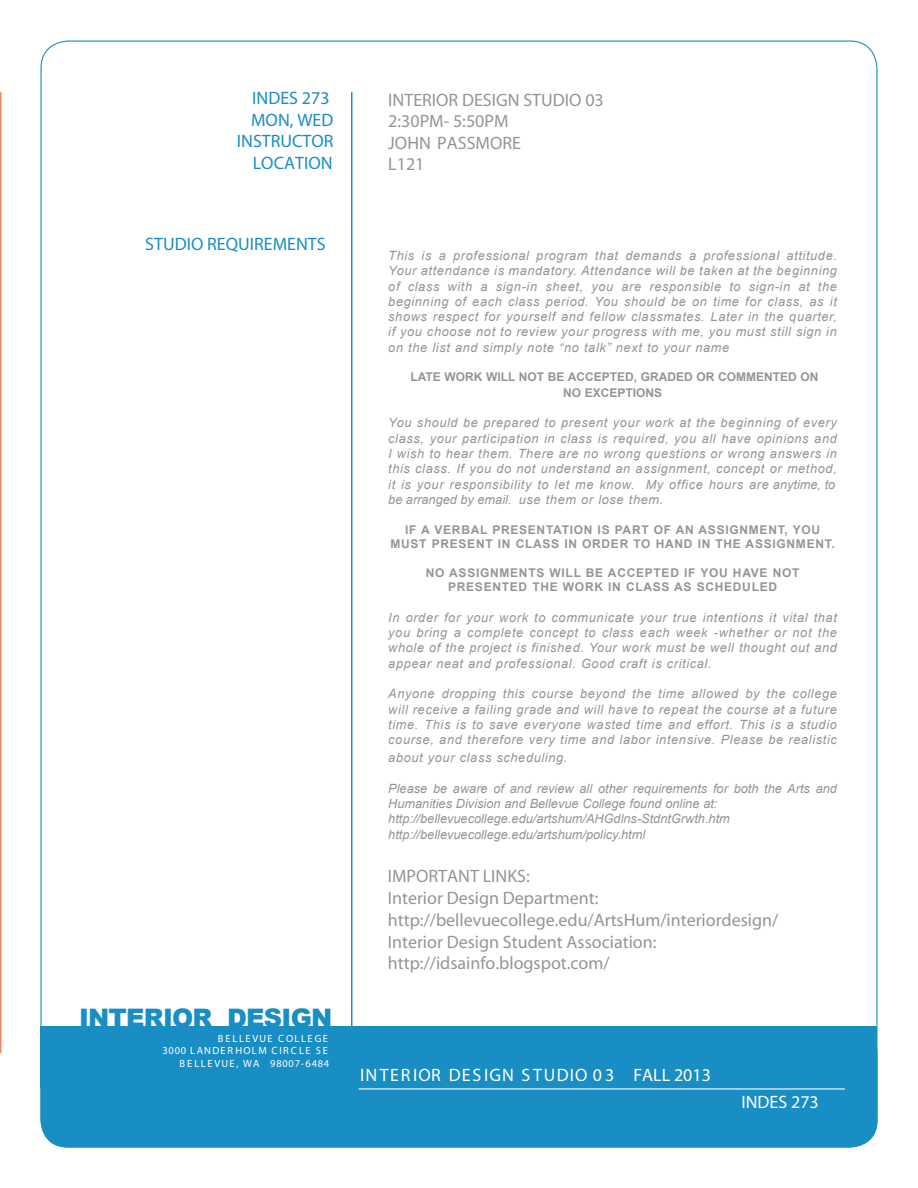
<style>
.page{position:relative;width:918px;height:1188px;background:#fff}
.page>*{position:absolute;margin:0;border:0;box-sizing:border-box;transform-origin:0 0}
.t1{font:900 25.5px "Arial";letter-spacing:-.03em;color:#198ec4}
.t2{font:18px/21.8px "Myriad";color:#939598}
.t3{font:18px/21.6px "Myriad";color:#198ec4;text-align:right}
.t4{font:18px "Myriad";letter-spacing:.055em;color:#fff}
.t5{font:18px "Myriad";color:#fff}
.t6{font:italic 12.75px/15.3px "Arial";letter-spacing:.05em;color:#939598;text-align:justify}
.t7{font:italic 12.75px/15.3px "Arial";color:#939598}
.t8{font:700 12px/14.4px "Arial";letter-spacing:.06em;color:#939598;text-align:center}
.t9{font:700 12px/15.3px "Arial";color:#939598;text-align:center}
.t10{font:10.5px/12.6px "Myriad";letter-spacing:.145em;color:#fff;text-align:right}
</style>
<div class="page">
<div style="left:40px;top:1026px;width:838px;height:122px;background:#198ec4;border-radius:27px"></div>
<div style="left:40px;top:1026px;width:838px;height:61px;background:#198ec4"></div>
<hr style="left:351px;top:92px;width:1px;height:961px;background:#198ec4">
<hr style="left:359px;top:1088px;width:486px;height:2px;background:#fff">
<hr style="left:0;top:92px;width:2px;height:961px;background:#ec8960">
<h2 class="t3" style="left:237px;top:88px;width:98px">INDES 273<br>MON, WED<br>INSTRUCTOR<br>LOCATION</h2>
<h2 class="t3" style="left:145px;top:234px;width:182px">STUDIO REQUIREMENTS</h2>
<h1 class="t1" style="left:79px;top:999px;width:255px">INTERIOR DESIGN</h1>
<p class="t10" style="left:162px;top:1032px;width:168px">BELLEVUE COLLEGE<br>3000 LANDERHOLM CIRCLE SE<br>BELLEVUE, WA 98007-6484</p>
<h2 class="t2" style="left:388px;top:90px;width:217px">INTERIOR DESIGN STUDIO 03<br>2:30PM- 5:50PM<br>JOHN PASSMORE<br>L121</h2>
<p class="t6" style="left:388px;top:248px;width:450px">This is a professional program that demands a professional attitude.<br>Your attendance is mandatory. Attendance will be taken at the beginning of class with a sign-in sheet, you are responsible to sign-in at the beginning of each class period. You should be on time for class, as it shows respect for yourself and fellow classmates. Later in the quarter, if you choose not to review your progress with me, you must still sign in on the list and simply note “no talk” next to your name</p>
<p class="t9" style="left:410px;top:370px;width:410px">LATE WORK WILL NOT BE ACCEPTED, GRADED OR COMMENTED ON<br>NO EXCEPTIONS</p>
<p class="t6" style="left:388px;top:415px;width:450px;text-align:left">You should be prepared to present your work at the beginning of every class, your participation in class is required, you all have opinions and I wish to hear them. There are no wrong questions or wrong answers in this class. If you do not understand an assignment, concept or method, it is your responsibility to let me know. My office hours are anytime, to be arranged by email. use them or lose them.</p>
<p class="t8" style="left:390px;top:522px;width:446px">IF A VERBAL PRESENTATION IS PART OF AN ASSIGNMENT, YOU<br>MUST PRESENT IN CLASS IN ORDER TO HAND IN THE ASSIGNMENT.</p>
<p class="t8" style="left:426px;top:565px;width:375px">NO ASSIGNMENTS WILL BE ACCEPTED IF YOU HAVE NOT<br>PRESENTED THE WORK IN CLASS AS SCHEDULED</p>
<p class="t6" style="left:388px;top:610px;width:450px">In order for your work to communicate your true intentions it vital that you bring a complete concept to class each week -whether or not the whole of the project is finished. Your work must be well thought out and appear neat and professional. Good craft is critical.</p>
<p class="t6" style="left:388px;top:686px;width:450px">Anyone dropping this course beyond the time allowed by the college will receive a failing grade and will have to repeat the course at a future time. This is to save everyone wasted time and effort. This is a studio course, and therefore very time and labor intensive. Please be realistic</p>
<p class="t6" style="left:388px;top:750px;width:181px">about your class scheduling.</p>
<p class="t7" style="left:388px;top:781px;width:450px">Please be aware of and review all other requirements for both the Arts and Humanities Division and Bellevue College found online at: http://bellevuecollege.edu/artshum/AHGdlns-StdntGrwth.htm http://bellevuecollege.edu/artshum/policy.html</p>
<h2 class="t2" style="left:388px;top:866px;width:392px">IMPORTANT LINKS:<br>Interior Design Department: http://bellevuecollege.edu/ArtsHum/interiordesign/ Interior Design Student Association: http://idsainfo.blogspot.com/</h2>
<h2 class="t4" style="left:360px;top:1067px;width:352px">INTERIOR DESIGN STUDIO 03 FALL 2013</h2>
<h2 class="t5" style="left:741px;top:1094px;width:79px">INDES 273</h2>
</div>
